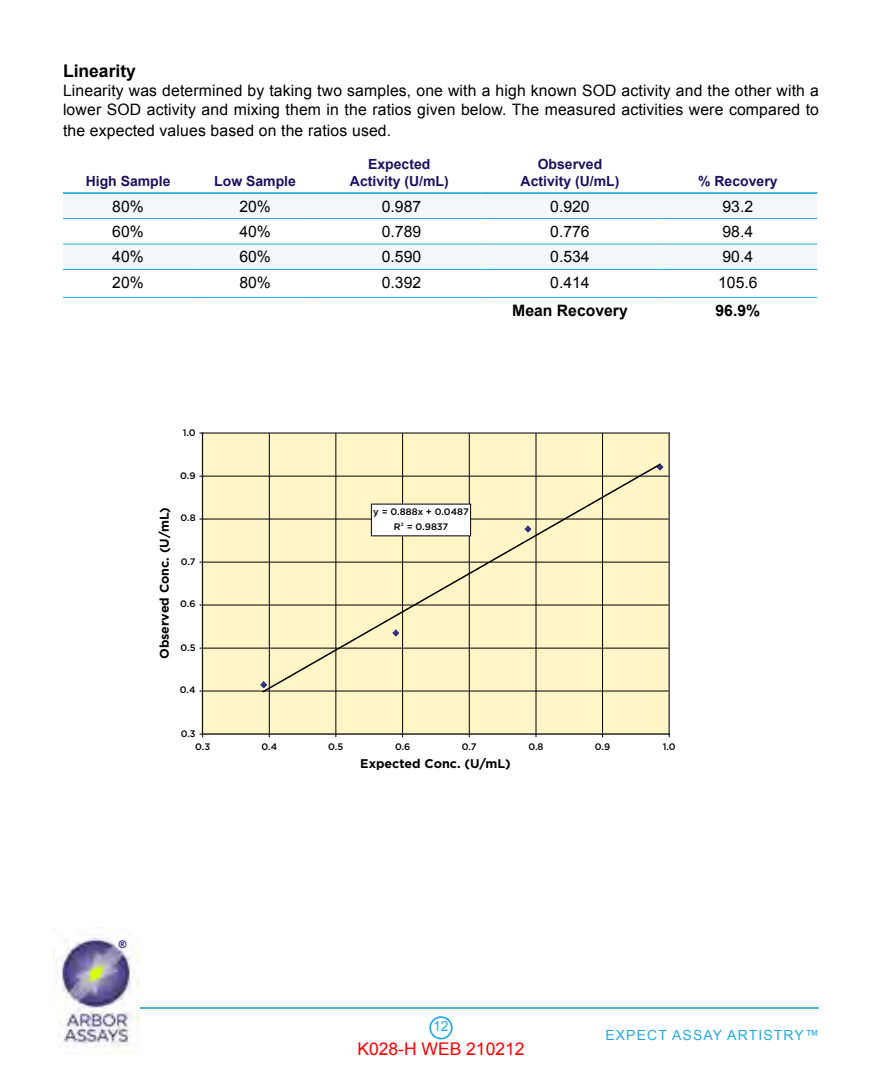
<style>
.page{position:relative;width:882px;height:1071px;background:#fff}
.page>*{position:absolute;margin:0;border:0;box-sizing:border-box;transform-origin:0 0}
.t1{font:17.5px "Arial";color:#f00}
.t2{font:700 17.5px "Arial";color:#000}
.t3{font:15.75px/18.9px "Arial";letter-spacing:.01em;color:#000}
.t4{font:700 15.75px "Arial";color:#000}
.t5{font:700 14px/16.8px "Arial";color:#1d1160;text-align:center}
.t6{font:14px "Arial";letter-spacing:.08em;color:#28aae1}
.t7{font:700 12.6px "Gotham";color:#010101}
.t8{font:700 10.5px "Arial";color:#1d1160}
.t9{font:500 9.45px/15px "Gotham";color:#010101;text-align:center}
</style>
<div class="page">
<div style="left:429px;top:1016px;width:24px;height:24px;border:2px solid #28aae1;border-radius:50%"></div>
<img style="left:53px;top:927px;width:86px;height:126px">
<hr style="left:140px;top:1007px;width:679px;height:2px;background:#28aae1">
<svg style="left:63px;top:194px;width:754px;height:75px;fill:#f3f8fc"></svg>
<hr style="left:63px;top:218px;width:130px;height:1px;background:#28aae1">
<hr style="left:193px;top:218px;width:124px;height:1px;background:#28aae1">
<hr style="left:317px;top:218px;width:165px;height:1px;background:#28aae1">
<hr style="left:482px;top:218px;width:177px;height:1px;background:#28aae1">
<hr style="left:659px;top:218px;width:158px;height:1px;background:#28aae1">
<hr style="left:63px;top:244px;width:130px;height:1px;background:#28aae1">
<hr style="left:193px;top:244px;width:124px;height:1px;background:#28aae1">
<hr style="left:317px;top:244px;width:165px;height:1px;background:#28aae1">
<hr style="left:482px;top:244px;width:177px;height:1px;background:#28aae1">
<hr style="left:659px;top:244px;width:158px;height:1px;background:#28aae1">
<hr style="left:63px;top:269px;width:130px;height:1px;background:#28aae1">
<hr style="left:193px;top:269px;width:124px;height:1px;background:#28aae1">
<hr style="left:317px;top:269px;width:165px;height:1px;background:#28aae1">
<hr style="left:482px;top:269px;width:177px;height:1px;background:#28aae1">
<hr style="left:659px;top:269px;width:158px;height:1px;background:#28aae1">
<hr style="left:63px;top:192px;width:130px;height:2px;background:#28aae1">
<hr style="left:193px;top:192px;width:124px;height:2px;background:#28aae1">
<hr style="left:317px;top:192px;width:165px;height:2px;background:#28aae1">
<hr style="left:482px;top:192px;width:177px;height:2px;background:#28aae1">
<hr style="left:659px;top:192px;width:158px;height:2px;background:#28aae1">
<hr style="left:63px;top:297px;width:130px;height:1px;background:#28aae1">
<hr style="left:193px;top:297px;width:124px;height:1px;background:#28aae1">
<hr style="left:317px;top:297px;width:165px;height:1px;background:#28aae1">
<hr style="left:482px;top:297px;width:177px;height:1px;background:#28aae1">
<hr style="left:659px;top:297px;width:158px;height:1px;background:#28aae1">
<div style="left:203px;top:433px;width:466px;height:301px;background:#fff5c7"></div>
<hr style="left:203px;top:691px;width:466px;height:1px;background:#010101">
<hr style="left:203px;top:648px;width:466px;height:1px;background:#010101">
<hr style="left:203px;top:605px;width:466px;height:1px;background:#010101">
<hr style="left:203px;top:562px;width:466px;height:1px;background:#010101">
<hr style="left:203px;top:519px;width:466px;height:1px;background:#010101">
<hr style="left:203px;top:476px;width:466px;height:1px;background:#010101">
<hr style="left:203px;top:433px;width:466px;height:1px;background:#010101">
<hr style="left:269px;top:433px;width:1px;height:301px;background:#010101">
<hr style="left:336px;top:433px;width:1px;height:301px;background:#010101">
<hr style="left:402px;top:433px;width:1px;height:301px;background:#010101">
<hr style="left:469px;top:433px;width:1px;height:301px;background:#010101">
<hr style="left:536px;top:433px;width:1px;height:301px;background:#010101">
<hr style="left:602px;top:433px;width:1px;height:301px;background:#010101">
<hr style="left:669px;top:433px;width:1px;height:301px;background:#010101">
<hr style="left:202px;top:432px;width:467px;height:1px;background:#818181">
<hr style="left:668px;top:433px;width:1px;height:301px;background:#818181">
<hr style="left:202px;top:733px;width:467px;height:1px;background:#818181">
<hr style="left:202px;top:433px;width:1px;height:301px;background:#010101">
<hr style="left:203px;top:734px;width:466px;height:1px;background:#010101">
<svg style="left:261px;top:463px;width:401px;height:231px"></svg>
<div style="left:372px;top:504px;width:98px;height:32px;background:#fff"></div>
<p class="t2" style="left:63px;top:59px;width:74px">Linearity</p>
<p class="t3" style="left:63px;top:81px;width:757px">Linearity was determined by taking two samples, one with a high known SOD activity and the other with a lower SOD activity and mixing them in the ratios given below. The measured activities were compared to</p>
<p class="t3" style="left:63px;top:121px;width:330px">the expected values based on the ratios used.</p>
<p class="t5" style="left:86px;top:173px;width:86px">High Sample</p>
<p class="t5" style="left:214px;top:173px;width:83px">Low Sample</p>
<p class="t5" style="left:350px;top:156px;width:100px">Expected<br>Activity (U/mL)</p>
<p class="t5" style="left:521px;top:156px;width:100px">Observed<br>Activity (U/mL)</p>
<p class="t5" style="left:698px;top:173px;width:81px">% Recovery</p>
<p class="t3" style="left:112px;top:197px;width:33px">80%</p>
<p class="t3" style="left:239px;top:197px;width:33px">20%</p>
<p class="t3" style="left:382px;top:197px;width:41px">0.987</p>
<p class="t3" style="left:550px;top:197px;width:41px">0.920</p>
<p class="t3" style="left:723px;top:197px;width:32px">93.2</p>
<p class="t3" style="left:112px;top:222px;width:33px">60%</p>
<p class="t3" style="left:239px;top:222px;width:33px">40%</p>
<p class="t3" style="left:382px;top:222px;width:41px">0.789</p>
<p class="t3" style="left:550px;top:222px;width:41px">0.776</p>
<p class="t3" style="left:723px;top:222px;width:32px">98.4</p>
<p class="t3" style="left:112px;top:248px;width:33px">40%</p>
<p class="t3" style="left:239px;top:248px;width:33px">60%</p>
<p class="t3" style="left:382px;top:248px;width:41px">0.590</p>
<p class="t3" style="left:550px;top:248px;width:41px">0.534</p>
<p class="t3" style="left:723px;top:248px;width:32px">90.4</p>
<p class="t3" style="left:112px;top:273px;width:33px">20%</p>
<p class="t3" style="left:239px;top:273px;width:33px">80%</p>
<p class="t3" style="left:382px;top:273px;width:41px">0.392</p>
<p class="t3" style="left:550px;top:273px;width:41px">0.414</p>
<p class="t3" style="left:718px;top:273px;width:41px">105.6</p>
<p class="t4" style="left:512px;top:300px;width:117px">Mean Recovery</p>
<p class="t4" style="left:716px;top:300px;width:46px">96.9%</p>
<p class="t9" style="left:183px;top:424px;width:14px">1.0</p>
<p class="t9" style="left:180px;top:467px;width:17px">0.9</p>
<p class="t7" style="left:157px;top:659px;width:154px;rotate:-90deg">Observed Conc. (U/mL)</p>
<p class="t9" style="left:181px;top:510px;width:17px">0.8</p>
<p class="t9" style="left:181px;top:553px;width:16px">0.7</p>
<p class="t9" style="left:180px;top:596px;width:17px">0.6</p>
<p class="t9" style="left:181px;top:639px;width:17px">0.5</p>
<p class="t9" style="left:180px;top:682px;width:17px">0.4</p>
<p class="t9" style="left:373px;top:504px;width:97px">y = 0.888x + 0.0487<br>R<sup>2</sup> = 0.9837</p>
<p class="t9" style="left:181px;top:725px;width:17px">0.3</p>
<p class="t9" style="left:195px;top:739px;width:17px">0.3</p>
<p class="t9" style="left:262px;top:739px;width:17px">0.4</p>
<p class="t9" style="left:328px;top:739px;width:17px">0.5</p>
<p class="t9" style="left:395px;top:739px;width:17px">0.6</p>
<p class="t9" style="left:462px;top:739px;width:16px">0.7</p>
<p class="t9" style="left:528px;top:739px;width:17px">0.8</p>
<p class="t9" style="left:595px;top:739px;width:17px">0.9</p>
<p class="t9" style="left:663px;top:739px;width:14px">1.0</p>
<p class="t7" style="left:360px;top:756px;width:152px">Expected Conc. (U/mL)</p>
<p class="t8" style="left:119px;top:937px;width:9px">®</p>
<p class="t6" style="left:433px;top:1017px;width:17px">12</p>
<p class="t1" style="left:357px;top:1037px;width:169px">K028-H WEB 210212</p>
<p class="t6" style="left:605px;top:1025px;width:215px">EXPECT ASSAY ARTISTRY™</p>
</div>
